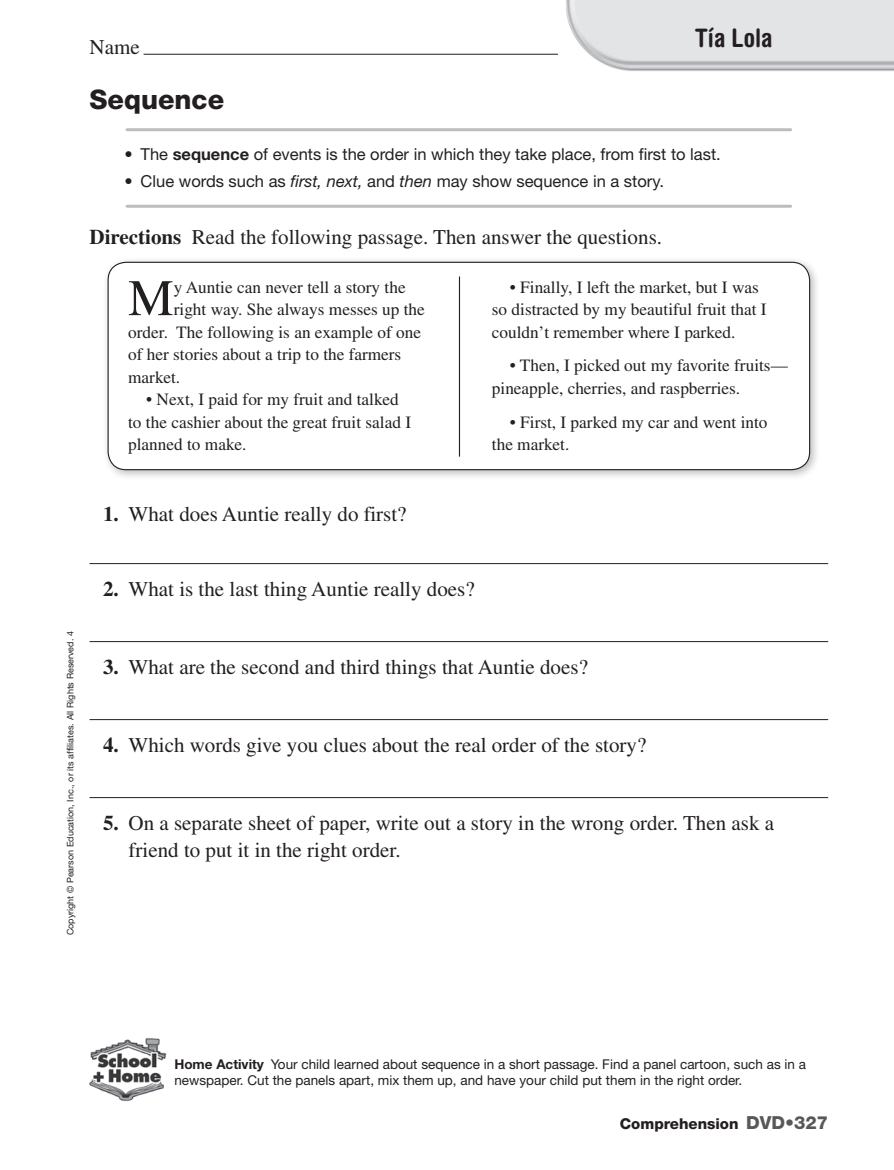
<style>
.page{position:relative;width:894px;height:1170px;background:#fff}
.page>*{position:absolute;margin:0;border:0;box-sizing:border-box;transform-origin:0 0}
.t1{font:51.3px "Times LT Std";color:#231f20}
.t2{font:800 27px "Helvetica Neue LT Std";color:#231f20}
.t3{font:700 condensed 25.5px "Helvetica Rounded LT Std";color:#231f20}
.t4{font:21px/27px "Times LT Std";color:#231f20}
.t5{font:17.25px/22.5px "Times LT Std";color:#231f20}
.t6{font:16.5px "Helvetica Neue LT Std";color:#231f20}
.t7{font:800 15px "Helvetica Neue LT Std";color:#231f20}
.t8{font:13.5px/16.5px "Helvetica Neue LT Std";color:#231f20}
.t9{font:9px "Helvetica Neue LT Std";color:#231f20}
.s1{font-weight:700}
.s2{font-style:italic}
.s3{font-size:18px;color:#57585a}
</style>
<div class="page">
<img style="left:89px;top:1038px;width:78px;height:64px">
<hr style="left:143px;top:54px;width:414px;height:1px;background:#231f20">
<img style="left:554px;top:0;width:339px;height:71px">
<hr style="left:89px;top:563px;width:738px;height:1px;background:#231f20">
<hr style="left:89px;top:641px;width:738px;height:1px;background:#231f20">
<hr style="left:89px;top:719px;width:738px;height:1px;background:#231f20">
<hr style="left:89px;top:797px;width:738px;height:1px;background:#231f20">
<hr style="left:127px;top:128px;width:663px;height:3px;background:#bcbdc0">
<hr style="left:127px;top:205px;width:663px;height:3px;background:#bcbdc0">
<div style="left:102px;top:256px;width:718px;height:225px;background:#231f20;opacity:.3"></div>
<div style="left:108px;top:262px;width:701px;height:208px;background:#fff;border-radius:18px"></div>
<div style="left:107px;top:262px;width:702px;height:208px;border:1px solid #231f20;border-radius:18px"></div>
<hr style="left:459px;top:277px;width:1px;height:180px;background:#231f20">
<p class="t4" style="left:89px;top:33px;width:52px">Name</p>
<p class="t3" style="left:694px;top:23px;width:79px">Tía Lola</p>
<p class="t2" style="left:89px;top:83px;width:136px">Sequence</p>
<p class="t6" style="left:124px;top:144px;width:597px">• The <span class="s1">sequence</span> of events is the order in which they take place, from first to last.</p>
<p class="t6" style="left:124px;top:171px;width:541px">• Clue words such as <span class="s2">first, next,</span> and <span class="s2">then</span> may show sequence in a story.</p>
<p class="t4" style="left:89px;top:223px;width:574px"><span class="s1">Directions</span> Read the following passage. Then answer the questions.</p>
<p class="t1" style="left:128px;top:269px;width:47px">M</p>
<p class="t5" style="left:174px;top:276px;width:233px">y Auntie can never tell a story the</p>
<p class="t5" style="left:491px;top:275px;width:276px;text-indent:18px">• Finally, I left the market, but I was so distracted by my beautiful fruit that I couldn’t remember where I parked.</p>
<p class="t5" style="left:491px;top:354px;width:297px;text-indent:18px">• Then, I picked out my favorite fruits— pineapple, cherries, and raspberries.</p>
<p class="t5" style="left:491px;top:410px;width:277px;text-indent:18px">• First, I parked my car and went into the market.</p>
<p class="t5" style="left:174px;top:298px;width:252px">right way. She always messes up the</p>
<p class="t5" style="left:128px;top:321px;width:294px">order. The following is an example of one</p>
<p class="t5" style="left:128px;top:343px;width:274px">of her stories about a trip to the farmers</p>
<p class="t5" style="left:128px;top:366px;width:54px">market.</p>
<p class="t5" style="left:128px;top:388px;width:284px;text-indent:18px">• Next, I paid for my fruit and talked to the cashier about the great fruit salad I planned to make.</p>
<p class="t4" style="left:103px;top:501px;width:305px"><span class="s1">1.</span> What does Auntie really do first?</p>
<p class="t9" style="left:65px;top:935px;width:306px;rotate:-90deg">Copyright © Pearson Education, Inc., or its affiliates. All Rights Reserved. 4</p>
<p class="t4" style="left:103px;top:576px;width:373px"><span class="s1">2.</span> What is the last thing Auntie really does?</p>
<p class="t4" style="left:103px;top:654px;width:486px"><span class="s1">3.</span> What are the second and third things that Auntie does?</p>
<p class="t4" style="left:103px;top:732px;width:544px"><span class="s1">4.</span> Which words give you clues about the real order of the story?</p>
<p class="t4" style="left:128px;top:810px;width:646px;text-indent:-25px"><span class="s1">5.</span> On a separate sheet of paper, write out a story in the wrong order. Then ask a friend to put it in the right order.</p>
<p class="t8" style="left:174px;top:1056px;width:633px"><span class="s1">Home Activity</span> Your child learned about sequence in a short passage. Find a panel cartoon, such as in a newspaper. Cut the panels apart, mix them up, and have your child put them in the right order.</p>
<p class="t7" style="left:619px;top:1115px;width:210px">Comprehension <span class="s3">DVD•327</span></p>
</div>
